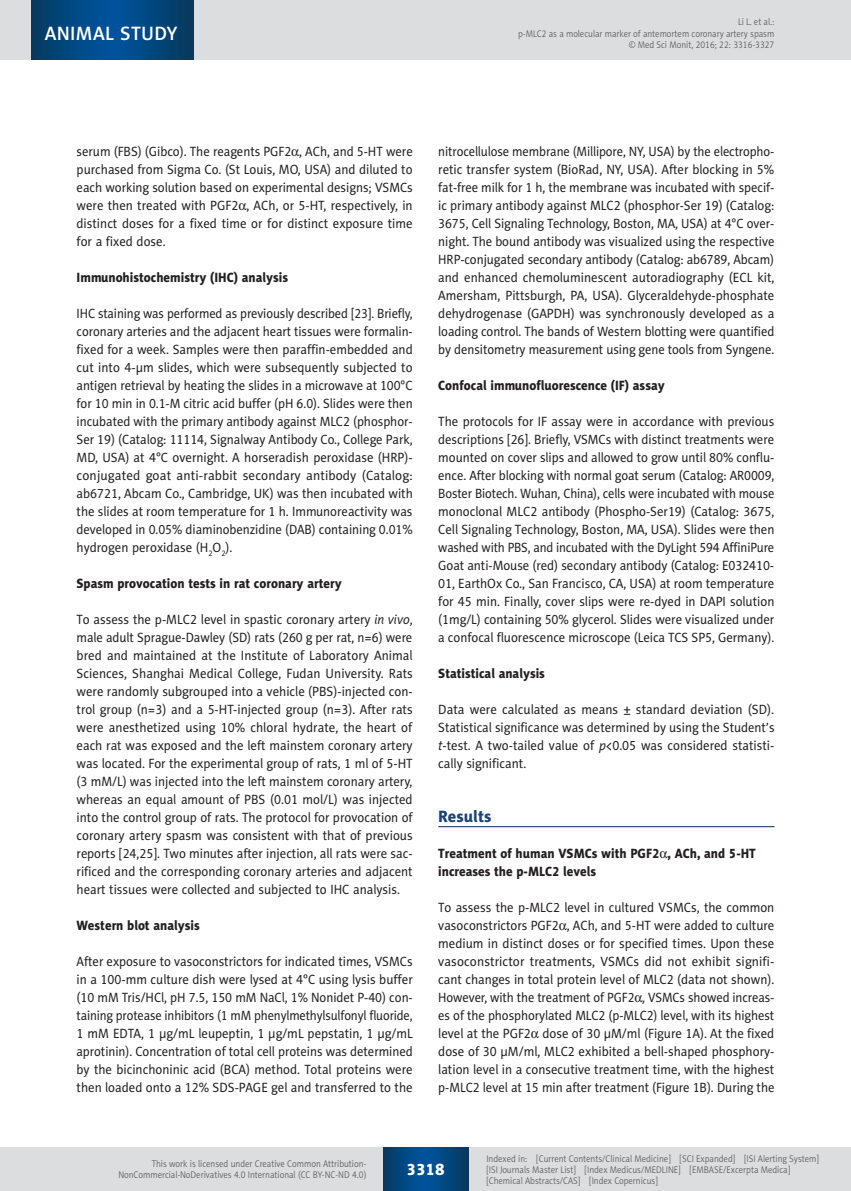
<style>
.page{position:relative;width:851px;height:1191px;background:#fff}
.page>*{position:absolute;margin:0;border:0;box-sizing:border-box;transform-origin:0 0}
.t1{font:19.5px "Naomi Sans EFN Medium";letter-spacing:.015em;color:#fff}
.MSM_Headline_1{font:16.5px "Naomi Sans EFN Heavy";color:#1a4574}
.t2{font:16.5px "Naomi Sans EFN Heavy";color:#fff}
.MSM_Body{font:13.5px/18px "Naomi Sans EFN";color:#231f20;text-align:justify;scale:.95 1}
.MSM_Body-2{font:13.5px/18px "Naomi Sans EFN";color:#231f20;text-align:justify;scale:.93 1}
.MSM_Body-3{font:13.5px/18px "Naomi Sans EFN";color:#231f20;text-align:justify;scale:.94 1}
.MSM_Headline_2{font:13.5px/18px "Naomi Sans EFN Heavy";color:#231f20;scale:.95 1}
.MSM_Body-4{font:13.5px/18px "Naomi Sans EFN";color:#231f20;text-align:justify;scale:.96 1}
.MSM_pagina_sygnatura{font:9.75px/11.2px "Naomi Sans EFN Light";color:#57585a;scale:.9 1}
.MSM_pagina_zywa{font:9.75px/11.2px "Naomi Sans EFN Light";color:#57585a;text-align:right;scale:.9 1}
.s1{font-family:"Standard Sym L"}
.s2{font-style:italic}
</style>
<div class="page">
<hr style="left:438px;top:826px;width:336px;height:1px;background:#00295c">
<div style="left:0;top:1148px;width:850px;height:43px;background:#dcdddf"></div>
<svg style="left:383px;top:1147px;width:85px;height:43px;background:#02477e"></svg>
<div style="left:0;top:0;width:850px;height:60px;background:#dcdddf"></div>
<hr style="left:850px;top:0;width:1px;height:60px;background:#dcdddf">
<svg style="left:32px;top:0;width:161px;height:60px;background:#02477f"></svg>
<h1 class="t1" style="left:45px;top:22px;width:134px">ANIMAL STUDY</h1>
<p class="MSM_pagina_zywa" style="left:518px;top:16px;width:286px">Li L. et al.:<br>p-MLC2 as a molecular marker of antemortem coronary artery spasm</p>
<p class="MSM_pagina_sygnatura" style="left:628px;top:39px;width:163px">© Med Sci Monit, 2016; 22: 3316-3327</p>
<p class="MSM_Body-3" style="left:77px;top:142px;width:359px">serum (FBS) (Gibco). The reagents PGF2<span class="s1">a</span>, ACh, and 5-HT were purchased from Sigma Co. (St Louis, MO, USA) and diluted to each working solution based on experimental designs; VSMCs were then treated with PGF2<span class="s1">a</span>, ACh, or 5-HT, respectively, in distinct doses for a fixed time or for distinct exposure time for a fixed dose.</p>
<p class="MSM_Headline_2" style="left:77px;top:268px;width:224px">Immunohistochemistry (IHC) analysis</p>
<p class="MSM_Body-2" style="left:77px;top:304px;width:363px">IHC staining was performed as previously described [23]. Briefly, coronary arteries and the adjacent heart tissues were formalin&shy;fixed for a week. Samples were then paraffin-embedded and cut into 4-μm slides, which were subsequently subjected to antigen retrieval by heating the slides in a microwave at 100°C for 10 min in 0.1-M citric acid buffer (pH 6.0). Slides were then incubated with the primary antibody against MLC2 (phosphor-Ser 19) (Catalog: 11114, Signalway Antibody Co., College Park, MD, USA) at 4°C overnight. A horseradish peroxidase (HRP)- conjugated goat anti-rabbit secondary antibody (Catalog: ab6721, Abcam Co., Cambridge, UK) was then incubated with the slides at room temperature for 1 h. Immunoreactivity was developed in 0.05% diaminobenzidine (DAB) containing 0.01% hydrogen peroxidase (H<sub>2</sub>O<sub>2</sub>).</p>
<p class="MSM_Headline_2" style="left:77px;top:574px;width:280px">Spasm provocation tests in rat coronary artery</p>
<p class="MSM_Body" style="left:77px;top:610px;width:355px">To assess the p-MLC2 level in spastic coronary artery <span class="s2">in vivo</span>, male adult Sprague-Dawley (SD) rats (260 g per rat, n=6) were bred and maintained at the Institute of Laboratory Animal Sciences, Shanghai Medical College, Fudan University. Rats were randomly subgrouped into a vehicle (PBS)-injected con&shy;trol group (n=3) and a 5-HT-injected group (n=3). After rats were anesthetized using 10% chloral hydrate, the heart of each rat was exposed and the left mainstem coronary artery was located. For the experimental group of rats, 1 ml of 5-HT (3 mM/L) was injected into the left mainstem coronary artery, whereas an equal amount of PBS (0.01 mol/L) was injected into the control group of rats. The protocol for provocation of coronary artery spasm was consistent with that of previous reports [24,25]. Two minutes after injection, all rats were sac&shy;rificed and the corresponding coronary arteries and adjacent heart tissues were collected and subjected to IHC analysis.</p>
<p class="MSM_Headline_2" style="left:77px;top:916px;width:131px">Western blot analysis</p>
<p class="MSM_Body" style="left:77px;top:952px;width:355px">After exposure to vasoconstrictors for indicated times, VSMCs in a 100-mm culture dish were lysed at 4°C using lysis buffer (10 mM Tris/HCl, pH 7.5, 150 mM NaCl, 1% Nonidet P-40) con&shy;taining protease inhibitors (1 mM phenylmethylsulfonyl fluoride, 1 mM EDTA, 1 μg/mL leupeptin, 1 μg/mL pepstatin, 1 μg/mL aprotinin). Concentration of total cell proteins was determined by the bicinchoninic acid (BCA) method. Total proteins were then loaded onto a 12% SDS-PAGE gel and transferred to the</p>
<p class="MSM_Body-2" style="left:438px;top:142px;width:363px">nitrocellulose membrane (Millipore, NY, USA) by the electropho&shy;retic transfer system (BioRad, NY, USA). After blocking in 5% fat-free milk for 1 h, the membrane was incubated with specif&shy;ic primary antibody against MLC2 (phosphor-Ser 19) (Catalog:<br>3675, Cell Signaling Technology, Boston, MA, USA) at 4°C over&shy;night. The bound antibody was visualized using the respective HRP-conjugated secondary antibody (Catalog: ab6789, Abcam) and enhanced chemoluminescent autoradiography (ECL kit, Amersham, Pittsburgh, PA, USA). Glyceraldehyde-phosphate dehydrogenase (GAPDH) was synchronously developed as a loading control. The bands of Western blotting were quantified by densitometry measurement using gene tools from Syngene.</p>
<p class="MSM_Headline_2" style="left:438px;top:376px;width:240px">Confocal immunofluorescence (IF) assay</p>
<p class="MSM_Body" style="left:438px;top:412px;width:355px">The protocols for IF assay were in accordance with previous descriptions [26]. Briefly, VSMCs with distinct treatments were mounted on cover slips and allowed to grow until 80% conflu&shy;ence. After blocking with normal goat serum (Catalog: AR0009, Boster Biotech. Wuhan, China), cells were incubated with mouse monoclonal MLC2 antibody (Phospho-Ser19) (Catalog: 3675, Cell Signaling Technology, Boston, MA, USA). Slides were then washed with PBS, and incubated with the DyLight 594 AffiniPure Goat anti-Mouse (red) secondary antibody (Catalog: E032410- 01, EarthOx Co., San Francisco, CA, USA) at room temperature for 45 min. Finally, cover slips were re-dyed in DAPI solution (1mg/L) containing 50% glycerol. Slides were visualized under a confocal fluorescence microscope (Leica TCS SP5, Germany).</p>
<p class="MSM_Headline_2" style="left:438px;top:664px;width:114px">Statistical analysis</p>
<p class="MSM_Body-4" style="left:438px;top:700px;width:352px">Data were calculated as means ± standard deviation (SD).<br>Statistical significance was determined by using the Student’s <span class="s2">t</span>-test. A two-tailed value of <span class="s2">p</span>&lt;0.05 was considered statisti&shy;cally significant.</p>
<p class="MSM_Headline_1" style="left:438px;top:806px;width:55px">Results</p>
<p class="MSM_Headline_2" style="left:438px;top:844px;width:336px">Treatment of human VSMCs with PGF2<span class="s1">a</span>, ACh, and 5-HT increases the p-MLC2 levels</p>
<p class="MSM_Body" style="left:438px;top:898px;width:355px">To assess the p-MLC2 level in cultured VSMCs, the common vasoconstrictors PGF2<span class="s1">a</span>, ACh, and 5-HT were added to culture medium in distinct doses or for specified times. Upon these vasoconstrictor treatments, VSMCs did not exhibit signifi&shy;cant changes in total protein level of MLC2 (data not shown).<br>However, with the treatment of PGF2<span class="s1">a</span>, VSMCs showed increas&shy;es of the phosphorylated MLC2 (p-MLC2) level, with its highest level at the PGF2<span class="s1">a</span> dose of 30 μM/ml (Figure 1A). At the fixed dose of 30 μM/ml, MLC2 exhibited a bell-shaped phosphory&shy;lation level in a consecutive treatment time, with the highest p-MLC2 level at 15 min after treatment (Figure 1B). During the</p>
<p class="MSM_pagina_sygnatura" style="left:118px;top:1158px;width:277px;text-align:right">This work is licensed under Creative Common Attribution-<br>NonCommercial-NoDerivatives 4.0 International (CC BY-NC-ND 4.0)</p>
<p class="t2" style="left:406px;top:1159px;width:40px">3318</p>
<p class="MSM_pagina_sygnatura" style="left:486px;top:1152px;width:371px">Indexed in: [Current Contents/Clinical Medicine] [SCI Expanded] [ISI Alerting System] [ISI Journals Master List] [Index Medicus/MEDLINE] [EMBASE/Excerpta Medica] [Chemical Abstracts/CAS] [Index Copernicus]</p>
</div>
